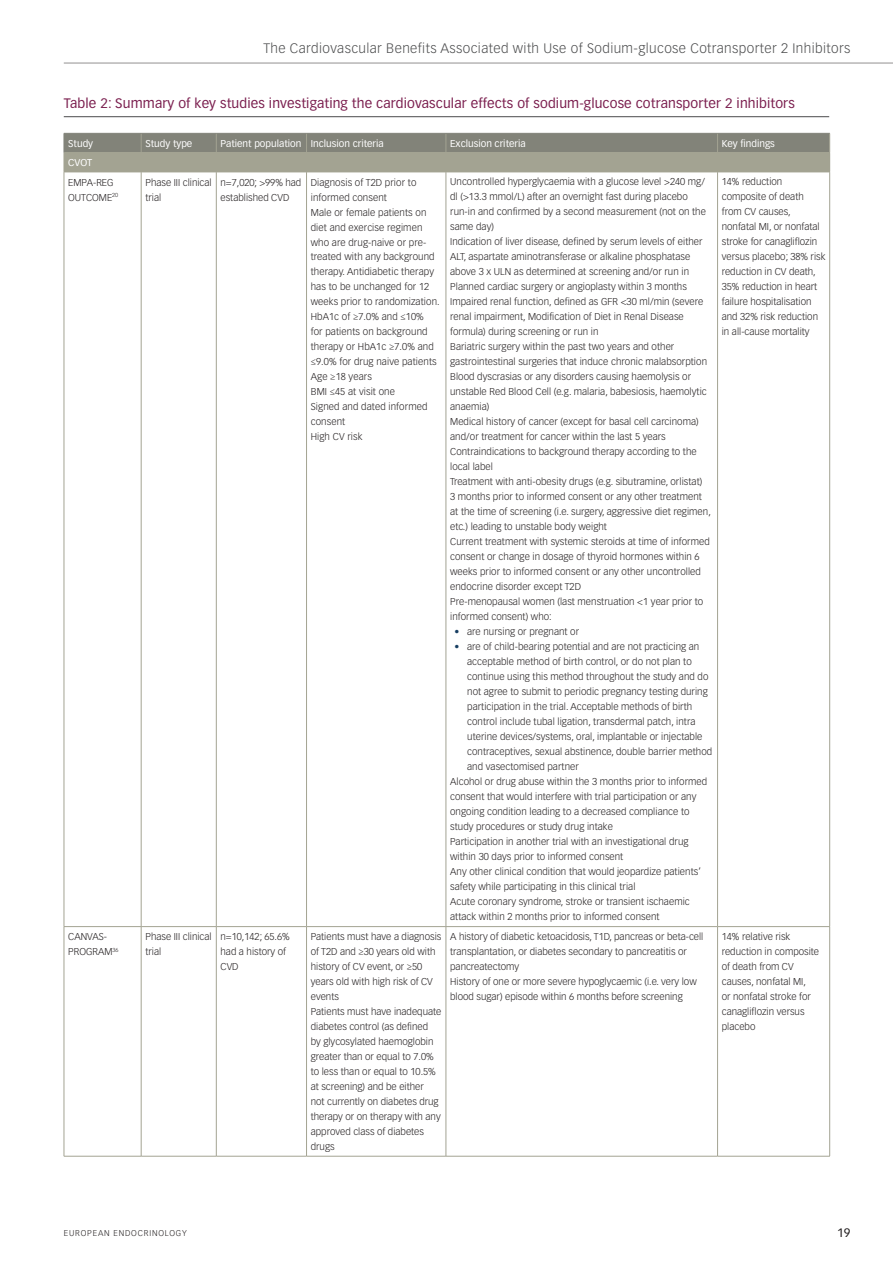
<style>
.page{position:relative;width:893px;height:1263px;background:#fff}
.page>*{position:absolute;margin:0;border:0;box-sizing:border-box;transform-origin:0 0}
.t1{font:13.5px "Vectora LT Std";letter-spacing:.01em;color:#7b1f4f}
.t2{font:300 13.5px "Vectora LT Std";letter-spacing:.03em;color:#4b4c4d}
.t3{font:12px "Vectora LT Std";color:#231f20}
.t4{font:300 9.75px/15px "Vectora LT Std";letter-spacing:.005em;color:#231f20}
.t5{font:9.75px "Vectora LT Std";color:#fff}
.t6{font:300 8.25px "Vectora LT Std";letter-spacing:.1em;color:#231f20}
.s1{color:#173e62}
</style>
<div class="page">
<hr style="left:64px;top:63px;width:829px;height:1px;background:#231f20">
<hr style="left:64px;top:116px;width:765px;height:1px;background:#4b4c4d">
<hr style="left:216px;top:172px;width:1px;height:754px;background:#a3a392">
<hr style="left:306px;top:172px;width:1px;height:754px;background:#a3a392">
<hr style="left:446px;top:172px;width:1px;height:754px;background:#a3a392">
<hr style="left:717px;top:172px;width:1px;height:754px;background:#a3a392">
<hr style="left:141px;top:926px;width:75px;height:1px;background:#a3a392">
<hr style="left:141px;top:927px;width:1px;height:229px;background:#a3a392">
<hr style="left:216px;top:926px;width:91px;height:1px;background:#a3a392">
<hr style="left:216px;top:927px;width:1px;height:229px;background:#a3a392">
<hr style="left:307px;top:926px;width:139px;height:1px;background:#a3a392">
<hr style="left:306px;top:927px;width:1px;height:229px;background:#a3a392">
<hr style="left:446px;top:926px;width:272px;height:1px;background:#a3a392">
<hr style="left:446px;top:927px;width:1px;height:229px;background:#a3a392">
<hr style="left:718px;top:926px;width:112px;height:1px;background:#a3a392">
<hr style="left:717px;top:927px;width:1px;height:229px;background:#a3a392">
<hr style="left:64px;top:1156px;width:77px;height:1px;background:#a3a392">
<hr style="left:141px;top:1156px;width:75px;height:1px;background:#a3a392">
<hr style="left:216px;top:1156px;width:91px;height:1px;background:#a3a392">
<hr style="left:307px;top:1156px;width:139px;height:1px;background:#a3a392">
<hr style="left:446px;top:1156px;width:272px;height:1px;background:#a3a392">
<hr style="left:718px;top:1156px;width:112px;height:1px;background:#a3a392">
<hr style="left:829px;top:172px;width:1px;height:754px;background:#a3a392">
<hr style="left:64px;top:927px;width:1px;height:229px;background:#a3a392">
<hr style="left:829px;top:927px;width:1px;height:229px;background:#a3a392">
<svg style="left:64px;top:133px;width:766px;height:39px;background:#939386"></svg>
<hr style="left:64px;top:172px;width:77px;height:1px;background:#a3a392">
<hr style="left:64px;top:172px;width:1px;height:754px;background:#a3a392">
<hr style="left:141px;top:172px;width:75px;height:1px;background:#a3a392">
<hr style="left:141px;top:172px;width:1px;height:754px;background:#a3a392">
<hr style="left:216px;top:172px;width:91px;height:1px;background:#a3a392">
<hr style="left:307px;top:172px;width:139px;height:1px;background:#a3a392">
<hr style="left:446px;top:172px;width:272px;height:1px;background:#a3a392">
<hr style="left:718px;top:172px;width:112px;height:1px;background:#a3a392">
<hr style="left:64px;top:926px;width:77px;height:1px;background:#a3a392">
<h1 class="t2" style="left:263px;top:41px;width:588px">The Cardiovascular Benefits Associated with Use of Sodium-glucose Cotransporter 2 Inhibitors</h1>
<h1 class="t1" style="left:64px;top:95px;width:733px">Table 2: Summary of key studies investigating the cardiovascular effects of sodium-glucose cotransporter 2 inhibitors</h1>
<p class="t5" style="left:68px;top:138px;width:26px">Study</p>
<p class="t5" style="left:145px;top:138px;width:48px">Study type</p>
<p class="t5" style="left:221px;top:138px;width:165px">Patient population Inclusion criteria</p>
<p class="t5" style="left:450px;top:138px;width:77px">Exclusion criteria</p>
<p class="t5" style="left:722px;top:138px;width:55px">Key findings</p>
<p class="t5" style="left:68px;top:157px;width:26px">CVOT</p>
<p class="t4" style="left:68px;top:175px;width:51px">EMPA-REG<br>OUTCOME<sup>20</sup></p>
<p class="t4" style="left:145px;top:175px;width:68px">Phase III clinical trial</p>
<p class="t4" style="left:221px;top:175px;width:82px">n=7,020; &gt;99% had established CVD</p>
<p class="t4" style="left:311px;top:175px;width:131px">Diagnosis of T2D prior to informed consent<br>Male or female patients on diet and exercise regimen who are drug-naive or pre&shy;treated with any background therapy. Antidiabetic therapy has to be unchanged for 12 weeks prior to randomization.<br>HbA1c of ≥7.0% and ≤10%<br>for patients on background therapy or HbA1c ≥7.0% and ≤9.0% for drug naive patients<br>Age ≥18 years<br>BMI ≤45 at visit one<br>Signed and dated informed consent<br>High CV risk</p>
<p class="t4" style="left:450px;top:175px;width:262px">Uncontrolled hyperglycaemia with a glucose level &gt;240 mg/ dl (&gt;13.3 mmol/L) after an overnight fast during placebo run-in and confirmed by a second measurement (not on the same day)<br>Indication of liver disease, defined by serum levels of either ALT, aspartate aminotransferase or alkaline phosphatase above 3 x ULN as determined at screening and/or run in Planned cardiac surgery or angioplasty within 3 months Impaired renal function, defined as GFR &lt;30 ml/min (severe renal impairment, Modification of Diet in Renal Disease formula) during screening or run in<br>Bariatric surgery within the past two years and other gastrointestinal surgeries that induce chronic malabsorption Blood dyscrasias or any disorders causing haemolysis or unstable Red Blood Cell (e.g. malaria, babesiosis, haemolytic anaemia)<br>Medical history of cancer (except for basal cell carcinoma) and/or treatment for cancer within the last 5 years Contraindications to background therapy according to the local label<br>Treatment with anti-obesity drugs (e.g. sibutramine, orlistat)<br>3 months prior to informed consent or any other treatment at the time of screening (i.e. surgery, aggressive diet regimen, etc.) leading to unstable body weight<br>Current treatment with systemic steroids at time of informed consent or change in dosage of thyroid hormones within 6 weeks prior to informed consent or any other uncontrolled endocrine disorder except T2D<br>Pre-menopausal women (last menstruation &lt;1 year prior to informed consent) who:</p>
<p class="t4" style="left:454px;top:624px;width:126px"><span class="s1">•</span> are nursing or pregnant or</p>
<p class="t4" style="left:454px;top:639px;width:246px"><span class="s1">•</span> are of child-bearing potential and are not practicing an</p>
<p class="t4" style="left:467px;top:654px;width:226px">acceptable method of birth control, or do not plan to</p>
<p class="t4" style="left:467px;top:669px;width:243px">continue using this method throughout the study and do</p>
<p class="t4" style="left:467px;top:684px;width:242px">not agree to submit to periodic pregnancy testing during</p>
<p class="t4" style="left:467px;top:699px;width:227px">participation in the trial. Acceptable methods of birth</p>
<p class="t4" style="left:467px;top:714px;width:230px">control include tubal ligation, transdermal patch, intra</p>
<p class="t4" style="left:467px;top:729px;width:237px">uterine devices/systems, oral, implantable or injectable</p>
<p class="t4" style="left:467px;top:744px;width:247px">contraceptives, sexual abstinence, double barrier method</p>
<p class="t4" style="left:467px;top:759px;width:113px">and vasectomised partner</p>
<p class="t4" style="left:450px;top:774px;width:259px">Alcohol or drug abuse within the 3 months prior to informed</p>
<p class="t4" style="left:450px;top:789px;width:248px">consent that would interfere with trial participation or any</p>
<p class="t4" style="left:450px;top:804px;width:241px">ongoing condition leading to a decreased compliance to</p>
<p class="t4" style="left:450px;top:819px;width:164px">study procedures or study drug intake</p>
<p class="t4" style="left:450px;top:834px;width:240px">Participation in another trial with an investigational drug</p>
<p class="t4" style="left:450px;top:849px;width:175px">within 30 days prior to informed consent</p>
<p class="t4" style="left:450px;top:864px;width:252px">Any other clinical condition that would jeopardize patients’</p>
<p class="t4" style="left:450px;top:879px;width:187px">safety while participating in this clinical trial</p>
<p class="t4" style="left:450px;top:894px;width:241px">Acute coronary syndrome, stroke or transient ischaemic</p>
<p class="t4" style="left:450px;top:909px;width:211px">attack within 2 months prior to informed consent</p>
<p class="t4" style="left:722px;top:174px;width:105px">14% reduction composite of death from CV causes, nonfatal MI, or nonfatal stroke for canagliflozin versus placebo; 38% risk reduction in CV death,<br>35% reduction in heart failure hospitalisation and 32% risk reduction in all-cause mortality</p>
<p class="t4" style="left:68px;top:929px;width:52px">CANVAS-<br>PROGRAM<sup>36</sup></p>
<p class="t4" style="left:145px;top:929px;width:68px">Phase III clinical trial</p>
<p class="t4" style="left:221px;top:929px;width:71px">n=10,142; 65.6% had a history of<br>CVD</p>
<p class="t4" style="left:311px;top:929px;width:132px">Patients must have a diagnosis of T2D and ≥30 years old with history of CV event, or ≥50 years old with high risk of CV events<br>Patients must have inadequate diabetes control (as defined<br>by glycosylated haemoglobin greater than or equal to 7.0% to less than or equal to 10.5% at screening) and be either<br>not currently on diabetes drug therapy or on therapy with any approved class of diabetes drugs</p>
<p class="t4" style="left:450px;top:929px;width:255px">A history of diabetic ketoacidosis, T1D, pancreas or beta-cell transplantation, or diabetes secondary to pancreatitis or pancreatectomy<br>History of one or more severe hypoglycaemic (i.e. very low blood sugar) episode within 6 months before screening</p>
<p class="t4" style="left:722px;top:929px;width:99px">14% relative risk reduction in composite of death from CV causes, nonfatal MI,<br>or nonfatal stroke for canagliflozin versus placebo</p>
<p class="t6" style="left:64px;top:1228px;width:125px">EUROPEAN ENDOCRINOLOGY</p>
<p class="t3" style="left:837px;top:1226px;width:15px">19</p>
</div>
